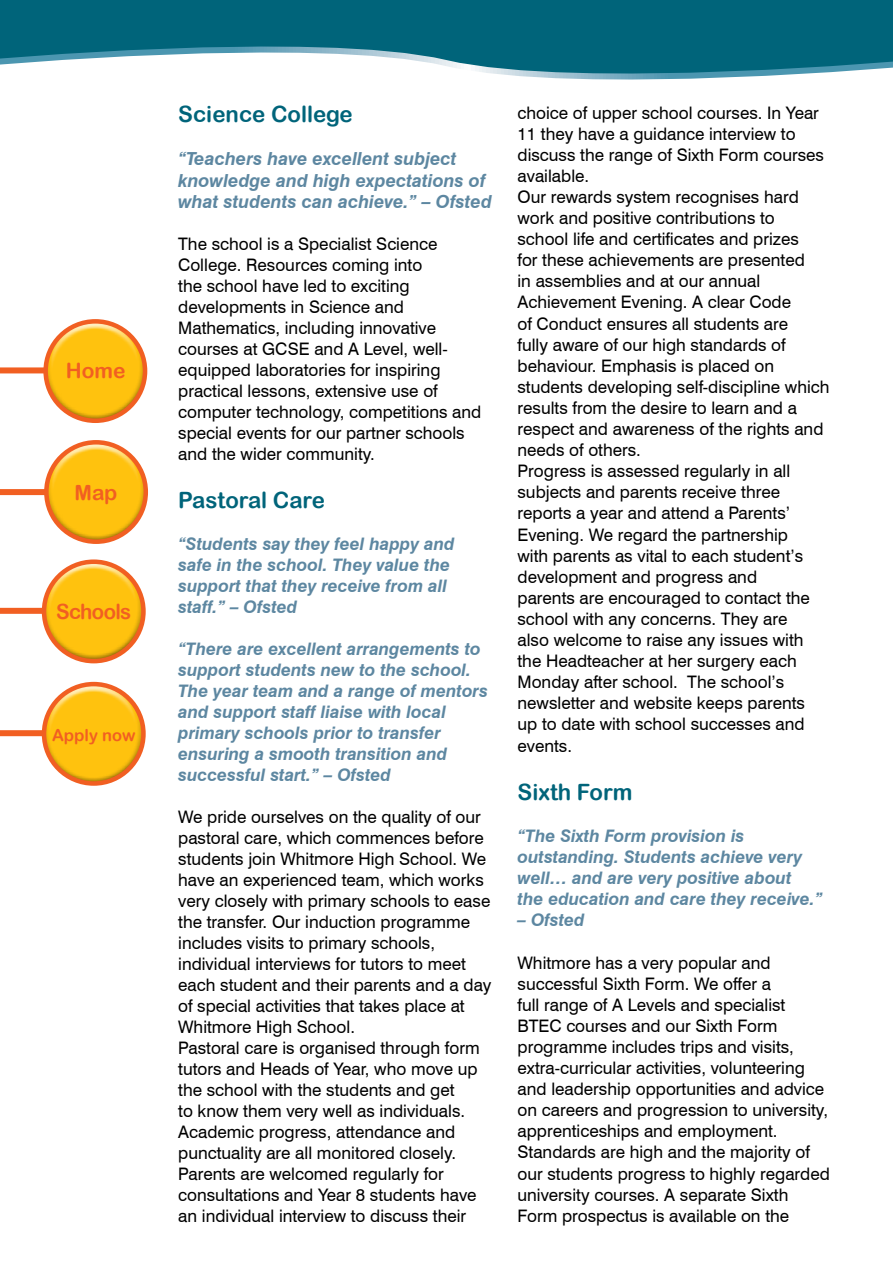
<style>
.page{position:relative;width:893px;height:1263px;background:#fff}
.page>*{position:absolute;margin:0;border:0;box-sizing:border-box;transform-origin:0 0}
.t1{font:22.5px "Arial Rounded MT Bold";color:#00647a}
.t2{font:21px "Arial Rounded MT Bold";letter-spacing:-.03em;color:#f15f22}
.t3{font:italic 700 18px/21.9px "Swiss 721 BT";color:#5d87a1}
.t4{font:17.25px/21.1px "Swiss 721 BT";color:#000}
.t5{font:italic 700 17.25px/21px "Swiss 721 BT";color:#5d87a1}
.t6{font:16.5px "Arial Rounded MT Bold";color:#f15f22}
</style>
<div class="page">
<svg style="left:0;top:0;width:893px;height:80px"></svg>
<div style="left:36px;top:676px;width:115px;height:62px;background:#fff;opacity:.75"></div>
<div style="left:37px;top:699px;width:114px;height:88px;background:#000;opacity:.75"></div>
<div style="left:42px;top:682px;width:104px;height:104px;border:4px solid #f15f22;border-radius:50%"></div>
<div style="left:0;top:730px;width:43px;height:6px;background:#f15f22"></div>
<div style="left:39px;top:434px;width:114px;height:62px;background:#fff;opacity:.75"></div>
<div style="left:40px;top:458px;width:114px;height:87px;background:#000;opacity:.75"></div>
<div style="left:44px;top:440px;width:104px;height:104px;border:4px solid #f15f22;border-radius:50%"></div>
<div style="left:0;top:489px;width:45px;height:6px;background:#f15f22"></div>
<div style="left:38px;top:314px;width:114px;height:61px;background:#fff;opacity:.75"></div>
<div style="left:39px;top:337px;width:114px;height:87px;background:#000;opacity:.75"></div>
<div style="left:43px;top:319px;width:104px;height:104px;border:4px solid #f15f22;border-radius:50%"></div>
<div style="left:0;top:367px;width:45px;height:6px;background:#f15f22"></div>
<div style="left:36px;top:554px;width:115px;height:61px;background:#fff;opacity:.75"></div>
<div style="left:37px;top:577px;width:114px;height:88px;background:#000;opacity:.75"></div>
<div style="left:42px;top:559px;width:104px;height:104px;border:4px solid #f15f22;border-radius:50%"></div>
<div style="left:0;top:608px;width:43px;height:6px;background:#f15f22"></div>
<p class="t2" style="left:66px;top:358px;width:61px">Home</p>
<p class="t2" style="left:75px;top:480px;width:44px">Map</p>
<p class="t2" style="left:56px;top:599px;width:76px">Schools</p>
<p class="t6" style="left:52px;top:725px;width:85px">Apply now</p>
<h1 class="t1" style="left:178px;top:101px;width:176px">Science College</h1>
<p class="t3" style="left:178px;top:147px;width:315px">“Teachers have excellent subject knowledge and high expectations of what students can achieve.” – Ofsted</p>
<p class="t4" style="left:178px;top:234px;width:305px">The school is a Specialist Science College. Resources coming into<br>the school have led to exciting developments in Science and Mathematics, including innovative courses at GCSE and A Level, well&shy;equipped laboratories for inspiring practical lessons, extensive use of computer technology, competitions and special events for our partner schools and the wider community.</p>
<h1 class="t1" style="left:178px;top:487px;width:148px">Pastoral Care</h1>
<p class="t5" style="left:178px;top:534px;width:278px">“Students say they feel happy and safe in the school. They value the support that they receive from all staff.” – Ofsted</p>
<p class="t5" style="left:178px;top:638px;width:311px">“There are excellent arrangements to support students new to the school.<br>The year team and a range of mentors and support staff liaise with local primary schools prior to transfer ensuring a smooth transition and successful start.” – Ofsted</p>
<p class="t4" style="left:178px;top:806px;width:315px">We pride ourselves on the quality of our pastoral care, which commences before students join Whitmore High School. We have an experienced team, which works very closely with primary schools to ease the transfer. Our induction programme includes visits to primary schools, individual interviews for tutors to meet each student and their parents and a day of special activities that takes place at Whitmore High School.<br>Pastoral care is organised through form tutors and Heads of Year, who move up the school with the students and get<br>to know them very well as individuals.<br>Academic progress, attendance and punctuality are all monitored closely.<br>Parents are welcomed regularly for consultations and Year 8 students have an individual interview to discuss their</p>
<p class="t4" style="left:517px;top:102px;width:313px">choice of upper school courses. In Year 11 they have a guidance interview to discuss the range of Sixth Form courses available.<br>Our rewards system recognises hard work and positive contributions to school life and certificates and prizes<br>for these achievements are presented<br>in assemblies and at our annual Achievement Evening. A clear Code<br>of Conduct ensures all students are<br>fully aware of our high standards of behaviour. Emphasis is placed on students developing self-discipline which results from the desire to learn and a respect and awareness of the rights and needs of others.<br>Progress is assessed regularly in all subjects and parents receive three reports a year and attend a Parents’ Evening. We regard the partnership<br>with parents as vital to each student’s development and progress and<br>parents are encouraged to contact the school with any concerns. They are<br>also welcome to raise any issues with the Headteacher at her surgery each Monday after school. The school’s newsletter and website keeps parents<br>up to date with school successes and events.</p>
<h1 class="t1" style="left:517px;top:778px;width:116px">Sixth Form</h1>
<p class="t5" style="left:517px;top:825px;width:306px">“The Sixth Form provision is outstanding. Students achieve very well… and are very positive about<br>the education and care they receive.”</p>
<p class="t5" style="left:517px;top:910px;width:69px">– Ofsted</p>
<p class="t4" style="left:517px;top:952px;width:314px">Whitmore has a very popular and successful Sixth Form. We offer a<br>full range of A Levels and specialist BTEC courses and our Sixth Form programme includes trips and visits, extra-curricular activities, volunteering and leadership opportunities and advice on careers and progression to university, apprenticeships and employment.<br>Standards are high and the majority of our students progress to highly regarded university courses. A separate Sixth Form prospectus is available on the</p>
</div>
